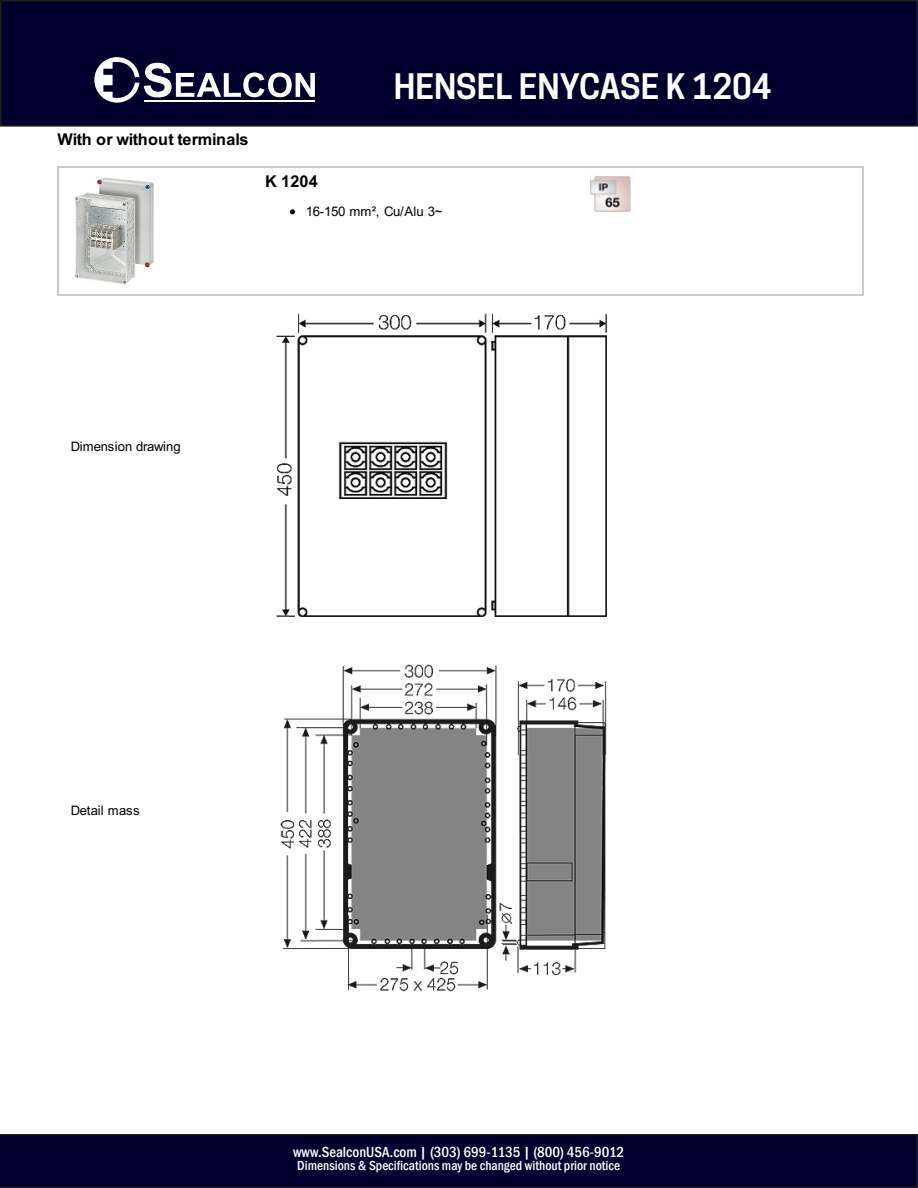
<style>
.page{position:relative;width:918px;height:1188px;background:#fff}
.page>*{position:absolute;margin:0;border:0;box-sizing:border-box;transform-origin:0 0}
.t1{font:italic 600 33px "Cooper Hewitt";color:#fff}
.t2{font:700 16.2px "Arial";letter-spacing:-.005em;color:#000}
.t3{font:500 condensed 15px "Franklin Gothic";color:#fff}
.t4{font:500 condensed 13.5px "Franklin Gothic";color:#fff}
.t5{font:13.2px "Arial";letter-spacing:-.005em;color:#000}
.t6{font:13.05px "Arial";letter-spacing:-.02em;color:#000}
.s1{color:#00002c}
</style>
<div class="page">
<img style="left:276px;top:313px;width:330px;height:303px">
<img style="left:280px;top:664px;width:326px;height:328px">
<hr style="left:58px;top:166px;width:806px;height:1px;background:#ccc">
<hr style="left:58px;top:294px;width:806px;height:1px;background:#ccc">
<hr style="left:58px;top:166px;width:1px;height:129px;background:#ccc">
<hr style="left:863px;top:166px;width:1px;height:129px;background:#ccc">
<img style="left:75px;top:177px;width:79px;height:108px">
<svg style="left:290px;top:209px;width:5px;height:5px"></svg>
<img style="left:590px;top:176px;width:41px;height:36px">
<svg style="left:0;top:1134px;width:918px;height:54px;background:#01012b"></svg>
<div style="left:1px;top:1px;width:916px;height:125px;background:#00002c"></div>
<div style="left:0;top:0;width:918px;height:127px;border:2px solid #231f20"></div>
<svg style="left:94px;top:57px;width:221px;height:46px"></svg>
<p class="t2" style="left:58px;top:133px;width:193px">With or without terminals</p>
<p class="t1" style="left:394px;top:67px;width:380px">HENSEL ENYCASE K 1204</p>
<p class="t2" style="left:265px;top:176px;width:54px">K 1204</p>
<p class="t5" style="left:306px;top:206px;width:138px">16-150 mm², Cu/Alu 3~</p>
<p class="t6" style="left:71px;top:442px;width:111px">Dimension drawing</p>
<p class="t6" style="left:71px;top:806px;width:70px">Detail mass</p>
<p class="t3" style="left:293px;top:1142px;width:333px">www.SealconUSA.com | <span class="s1">(303) 699-1135</span> | (800) 456-9012</p>
<p class="t4" style="left:297px;top:1157px;width:324px">Dimensions &amp; Specifications may be changed without prior notice</p>
</div>
